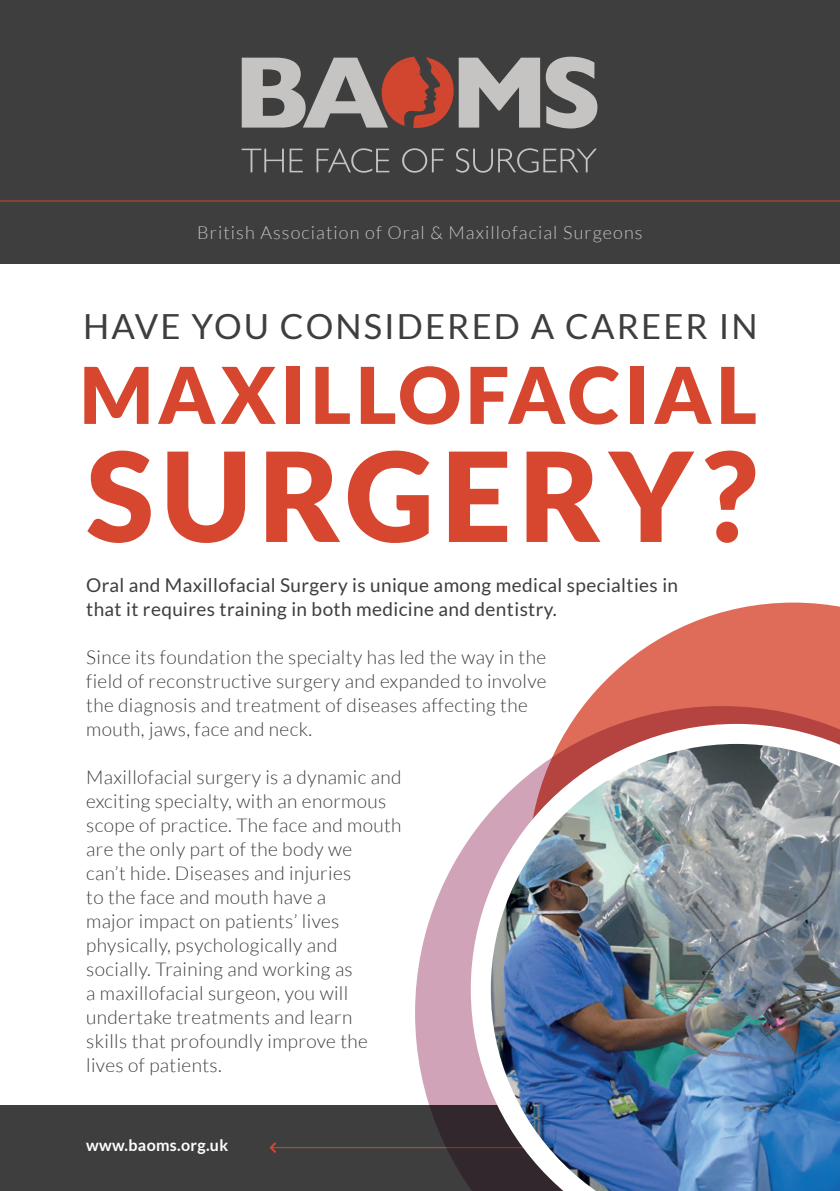
<style>
.page{position:relative;width:840px;height:1191px;background:#fff}
.page>*{position:absolute;margin:0;border:0;box-sizing:border-box;transform-origin:0 0}
.t1{font:900 124px "Lato";letter-spacing:.06em;color:#d74730}
.t2{font:900 78.4px "Lato";letter-spacing:.06em;color:#d74730}
.t3{font:34.6px "Lato";letter-spacing:.06em;color:#3e3e3f}
.t4{font:300 19px/24px "Lato";letter-spacing:.02em;color:#3e3e3f}
.t5{font:19px/24px "Lato";letter-spacing:.02em;color:#3e3e3f}
.t6{font:300 18px "Lato";letter-spacing:.06em;color:#c5c4c3}
.t7{font:700 16px "Lato";letter-spacing:.02em;color:#fff}
</style>
<div class="page">
<div style="left:0;top:1106px;width:839px;height:85px;background:#3e3e3f"></div>
<div style="left:0;top:0;width:839px;height:263px;background:#3e3e3f"></div>
<hr style="left:271px;top:1147px;width:568px;height:1px;background:#d74730">
<hr style="left:0;top:200px;width:839px;height:1px;background:#d74730">
<svg style="left:415px;top:838px;width:55px;height:349px;fill:#d1a3b9"></svg>
<svg style="left:570px;top:602px;width:269px;height:122px;fill:#df6b59"></svg>
<svg style="left:241px;top:149px;width:61px;height:23px"></svg>
<svg style="left:316px;top:148px;width:73px;height:25px"></svg>
<svg style="left:402px;top:148px;width:42px;height:25px"></svg>
<svg style="left:456px;top:148px;width:36px;height:25px"></svg>
<svg style="left:498px;top:148px;width:98px;height:25px"></svg>
<svg style="left:241px;top:57px;width:356px;height:71px"></svg>
<img style="left:470px;top:724px;width:369px;height:467px">
<svg style="left:269px;top:1142px;width:7px;height:10px"></svg>
<p class="t6" style="left:197px;top:223px;width:446px">British Association of Oral &amp; Maxillofacial Surgeons</p>
<p class="t3" style="left:83px;top:307px;width:675px">HAVE YOU CONSIDERED A CAREER IN</p>
<p class="t2" style="left:80px;top:349px;width:678px">MAXILLOFACIAL</p>
<p class="t1" style="left:86px;top:424px;width:671px">SURGERY?</p>
<p class="t5" style="left:86px;top:573px;width:593px">Oral and Maxillofacial Surgery is unique among medical specialties in that it requires training in both medicine and dentistry.</p>
<p class="t4" style="left:86px;top:645px;width:461px">Since its foundation the specialty has led the way in the field of reconstructive surgery and expanded to involve the diagnosis and treatment of diseases affecting the mouth, jaws, face and neck.</p>
<p class="t4" style="left:86px;top:765px;width:316px">Maxillofacial surgery is a dynamic and exciting specialty, with an enormous scope of practice. The face and mouth are the only part of the body we<br>can’t hide. Diseases and injuries<br>to the face and mouth have a<br>major impact on patients’ lives physically, psychologically and socially. Training and working as<br>a maxillofacial surgeon, you will undertake treatments and learn<br>skills that profoundly improve the lives of patients.</p>
<p class="t7" style="left:86px;top:1136px;width:143px">www.baoms.org.uk</p>
</div>
